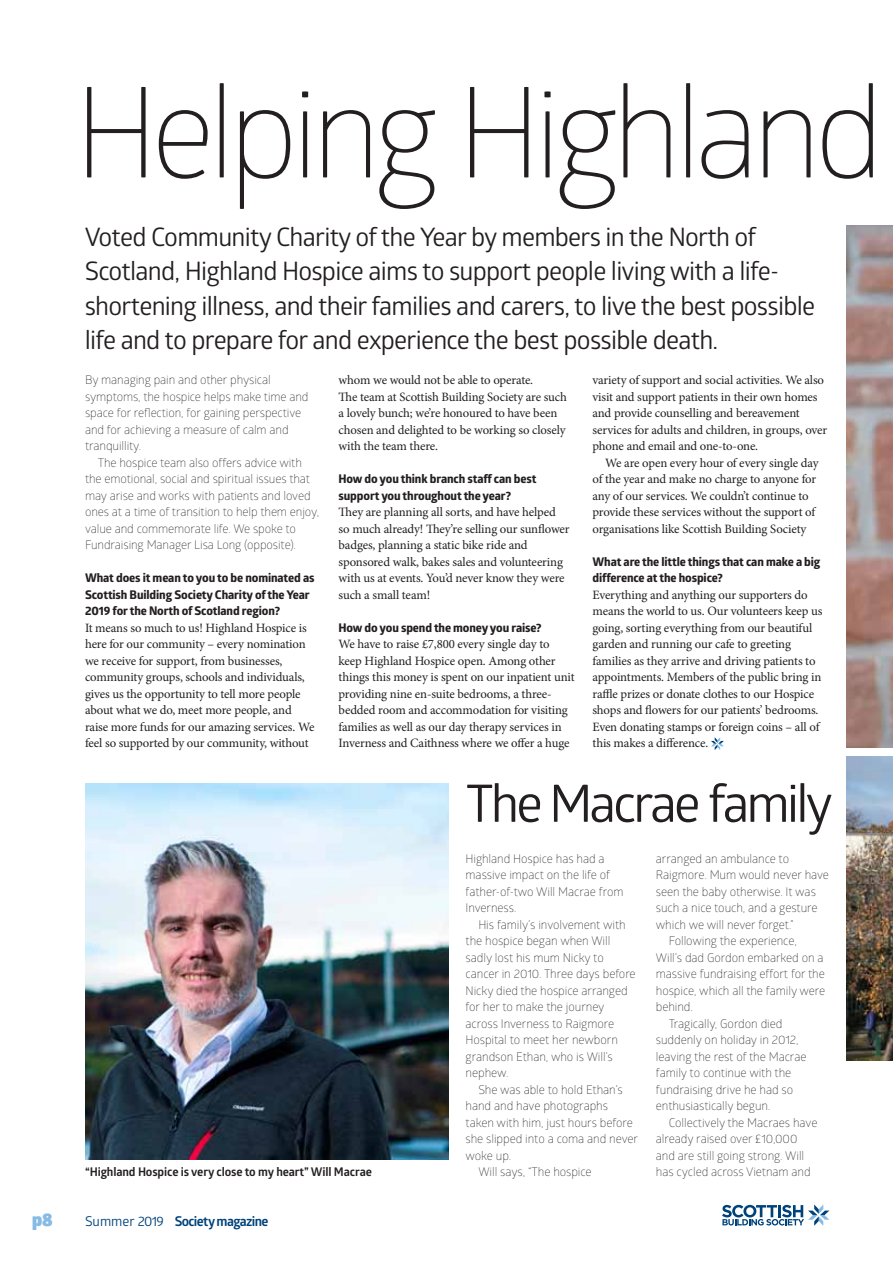
<style>
.page{position:relative;width:893px;height:1263px;background:#fff}
.page>*{position:absolute;margin:0;border:0;box-sizing:border-box;transform-origin:0 0}
.t1{font:300 125.85px "Glober";letter-spacing:-.06em;color:#231f20}
.t2{font:51.75px "Glober";letter-spacing:-.06em;color:#231f20}
.t3{font:25.5px/34.5px "Glober";letter-spacing:-.03em;color:#231f20}
.t4{font:900 18px "Glober";color:#86bbe6}
.t5{font:700 13.5px "Glober";letter-spacing:-.05em;color:#00437b}
.t6{font:12.75px/16.5px "Minion Pro";letter-spacing:-.015em;color:#231f20}
.t7{font:300 12px/16.5px "Glober";letter-spacing:-.01em;color:#231f20}
.t8{font:700 12px/16.5px "Globerx";letter-spacing:-.01em;color:#231f20}
.t9{font:700 12px "Glober";letter-spacing:-.01em;color:#231f20}
.s1{font-weight:400}
</style>
<div class="page">
<svg style="left:722px;top:1204px;width:107px;height:22px"></svg>
<img style="left:846px;top:756px;width:47px;height:305px">
<img style="left:85px;top:783px;width:364px;height:377px">
<img style="left:846px;top:225px;width:47px;height:522px">
<svg style="left:711px;top:737px;width:13px;height:13px"></svg>
<h1 class="t1" style="left:74px;top:45px;width:812px">Helping Highland</h1>
<p class="t3" style="left:85px;top:218px;width:732px">Voted Community Charity of the Year by members in the North of Scotland, Highland Hospice aims to support people living with a life&shy;shortening illness, and their families and carers, to live the best possible life and to prepare for and experience the best possible death.</p>
<p class="t7" style="left:85px;top:371px;width:225px">By managing pain and other physical symptoms, the hospice helps make time and space for reflection, for gaining perspective and for achieving a measure of calm and tranquillity.</p>
<p class="t7" style="left:85px;top:453px;width:236px;text-indent:13px">The hospice team also offers advice with the emotional, social and spiritual issues that may arise and works with patients and loved ones at a time of transition to help them enjoy, value and commemorate life. We spoke to Fundraising Manager Lisa Long (opposite).</p>
<p class="t8" style="left:85px;top:569px;width:231px">What does it mean to you to be nominated as<br>Scottish Building Society Charity of the Year<br>2019 for the North of Scotland region?</p>
<p class="t6" style="left:85px;top:619px;width:231px">It means so much to us! Highland Hospice is here for our community – every nomination we receive for support, from businesses, community groups, schools and individuals, gives us the opportunity to tell more people about what we do, meet more people, and raise more funds for our amazing services. We feel so supported by our community, without</p>
<p class="t6" style="left:339px;top:372px;width:230px">whom we would not be able to operate.<br>The team at Scottish Building Society are such a lovely bunch; we’re honoured to have been chosen and delighted to be working so closely with the team there.</p>
<p class="t8" style="left:339px;top:470px;width:199px">How do you think branch staff can best support you throughout the year?</p>
<p class="t6" style="left:339px;top:504px;width:232px">They are planning all sorts, and have helped so much already! They’re selling our sunflower badges, planning a static bike ride and sponsored walk, bakes sales and volunteering with us at events. You’d never know they were such a small team!</p>
<p class="t8" style="left:339px;top:619px;width:205px">How do you spend the money you raise?</p>
<p class="t6" style="left:339px;top:636px;width:237px">We have to raise £7,800 every single day to keep Highland Hospice open. Among other things this money is spent on our inpatient unit providing nine en-suite bedrooms, a three&shy;bedded room and accommodation for visiting families as well as our day therapy services in Inverness and Caithness where we offer a huge</p>
<p class="t6" style="left:592px;top:372px;width:236px">variety of support and social activities. We also visit and support patients in their own homes and provide counselling and bereavement services for adults and children, in groups, over phone and email and one-to-one.</p>
<p class="t6" style="left:592px;top:454px;width:228px;text-indent:13px">We are open every hour of every single day of the year and make no charge to anyone for any of our services. We couldn’t continue to provide these services without the support of organisations like Scottish Building Society</p>
<p class="t8" style="left:592px;top:553px;width:229px">What are the little things that can make a big difference at the hospice?</p>
<p class="t6" style="left:592px;top:586px;width:231px">Everything and anything our supporters do means the world to us. Our volunteers keep us going, sorting everything from our beautiful garden and running our cafe to greeting families as they arrive and driving patients to appointments. Members of the public bring in raffle prizes or donate clothes to our Hospice shops and flowers for our patients’ bedrooms.<br>Even donating stamps or foreign coins – all of this makes a difference.</p>
<h2 class="t2" style="left:466px;top:767px;width:369px">The Macrae family</h2>
<p class="t7" style="left:466px;top:849px;width:159px">Highland Hospice has had a massive impact on the life of father-of-two Will Macrae from<br>Inverness.</p>
<p class="t7" style="left:466px;top:915px;width:172px;text-indent:13px">His family’s involvement with the hospice began when Will sadly lost his mum Nicky to cancer in 2010. Three days before<br>Nicky died the hospice arranged for her to make the journey across Inverness to Raigmore<br>Hospital to meet her newborn grandson Ethan, who is Will’s nephew.</p>
<p class="t7" style="left:478px;top:1080px;width:146px">She was able to hold Ethan’s</p>
<p class="t7" style="left:466px;top:1097px;width:144px">hand and have photographs</p>
<p class="t7" style="left:466px;top:1113px;width:169px">taken with him, just hours before</p>
<p class="t7" style="left:466px;top:1130px;width:174px">she slipped into a coma and never</p>
<p class="t7" style="left:466px;top:1146px;width:47px">woke up.</p>
<p class="t7" style="left:478px;top:1163px;width:115px">Will says, “The hospice</p>
<p class="t7" style="left:656px;top:849px;width:135px">arranged an ambulance to</p>
<p class="t7" style="left:656px;top:866px;width:175px">Raigmore. Mum would never have</p>
<p class="t7" style="left:656px;top:882px;width:162px">seen the baby otherwise. It was</p>
<p class="t7" style="left:656px;top:899px;width:163px">such a nice touch, and a gesture</p>
<p class="t7" style="left:656px;top:915px;width:139px">which we will never forget.”</p>
<p class="t7" style="left:669px;top:932px;width:130px">Following the experience,</p>
<p class="t7" style="left:656px;top:948px;width:169px">Will’s dad Gordon embarked on a</p>
<p class="t7" style="left:656px;top:965px;width:170px">massive fundraising effort for the</p>
<p class="t7" style="left:656px;top:981px;width:171px">hospice, which all the family were</p>
<p class="t7" style="left:656px;top:998px;width:38px">behind.</p>
<p class="t7" style="left:669px;top:1014px;width:115px">Tragically, Gordon died</p>
<p class="t7" style="left:656px;top:1031px;width:144px">suddenly on holiday in 2012,</p>
<p class="t7" style="left:656px;top:1047px;width:152px">leaving the rest of the Macrae</p>
<p class="t7" style="left:656px;top:1064px;width:137px">family to continue with the</p>
<p class="t7" style="left:656px;top:1080px;width:139px">fundraising drive he had so</p>
<p class="t7" style="left:656px;top:1097px;width:116px">enthusiastically begun.</p>
<p class="t7" style="left:669px;top:1113px;width:150px">Collectively the Macraes have</p>
<p class="t7" style="left:656px;top:1130px;width:143px">already raised over £10,000</p>
<p class="t7" style="left:656px;top:1146px;width:150px">and are still going strong. Will</p>
<p class="t9" style="left:85px;top:1163px;width:288px">“Highland Hospice is very close to my heart” Will Macrae</p>
<p class="t7" style="left:656px;top:1163px;width:156px">has cycled across Vietnam and</p>
<h3 class="t4" style="left:32px;top:1205px;width:22px">p8</h3>
<p class="t5" style="left:85px;top:1211px;width:185px"><span class="s1">Summer 2019</span> Society magazine</p>
</div>
